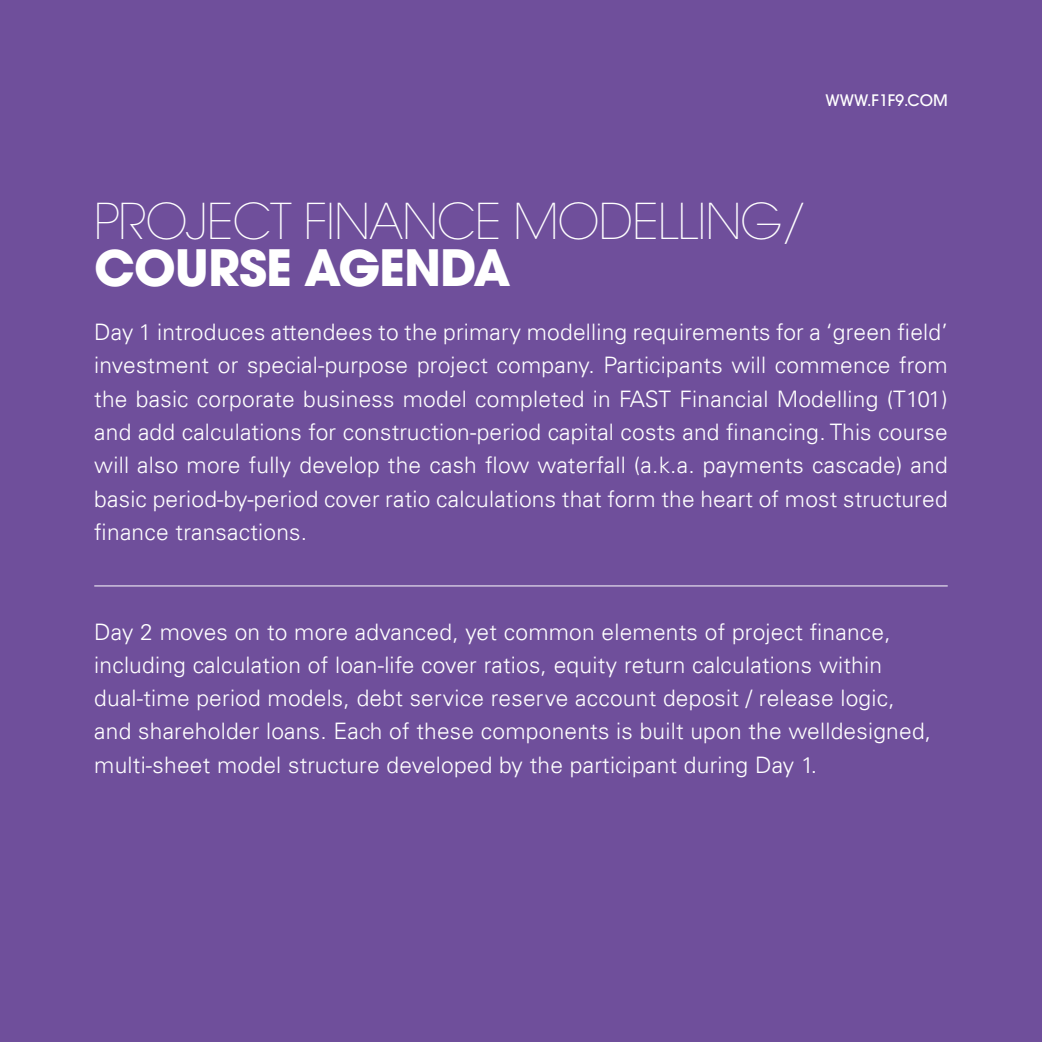
<style>
.page{position:relative;width:1042px;height:1042px;background:#6f4f9b}
.page>*{position:absolute;margin:0;border:0;box-sizing:border-box;transform-origin:0 0}
.t1{font:200 49px "ITC Avant Garde Pro";letter-spacing:-.02em;color:#fff}
.t2{font:700 49px "Avant Garde";letter-spacing:-.02em;color:#fff}
.t3{font:300 22.75px/33.2px "Univers LT";letter-spacing:.01em;color:#fff;text-align:justify}
.t4{font:500 15.75px "ITC Avant Garde Pro";color:#fff}
</style>
<div class="page">
<hr style="left:94px;top:585px;width:853px;height:1px;background:#fff">
<p class="t4" style="left:825px;top:90px;width:124px">WWW.F1F9.COM</p>
<h1 class="t1" style="left:94px;top:190px;width:714px">PROJECT FINANCE MODELLING/</h1>
<h1 class="t2" style="left:94px;top:236px;width:418px">COURSE AGENDA</h1>
<p class="t3" style="left:94px;top:315px;width:855px">Day 1 introduces attendees to the primary modelling requirements for a ‘green field’ investment or special-purpose project company. Participants will commence from the basic corporate business model completed in FAST Financial Modelling (T101) and add calculations for construction-period capital costs and financing. This course will also more fully develop the cash flow waterfall (a.k.a. payments cascade) and basic period-by-period cover ratio calculations that form the heart of most structured finance transactions.</p>
<p class="t3" style="left:94px;top:615px;width:838px;text-align:left">Day 2 moves on to more advanced, yet common elements of project finance, including calculation of loan-life cover ratios, equity return calculations within dual-time period models, debt service reserve account deposit / release logic, and shareholder loans. Each of these components is built upon the welldesigned, multi-sheet model structure developed by the participant during Day 1.</p>
</div>
